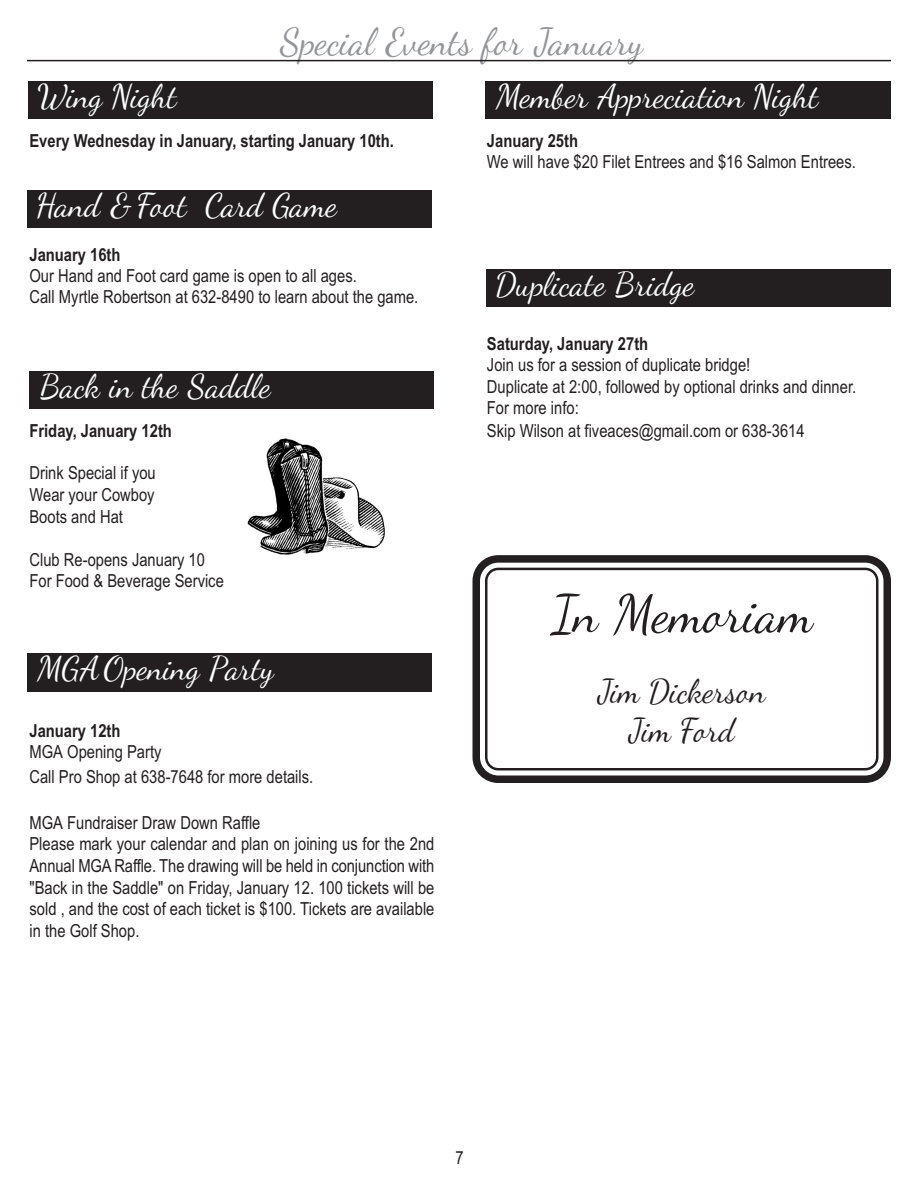
<style>
.page{position:relative;width:918px;height:1188px;background:#fff}
.page>*{position:absolute;margin:0;border:0;box-sizing:border-box;transform-origin:0 0}
.t1{font:52.5px "Dancing Script OT";color:#231f20}
.t2{font:37.5px "Dancing Script OT";color:#939598}
.t3{font:33px "Dancing Script OT";color:#fff}
.t4{font:33px/39.6px "Dancing Script OT";color:#231f20;text-align:center}
.t5{font:18px/21.6px "Arial Narrow";color:#231f20}
.t6{font:700 18px "Arial Narrow";color:#231f20}
</style>
<div class="page">
<hr style="left:27px;top:60px;width:864px;height:1px;background:#231f20">
<div style="left:28px;top:81px;width:405px;height:38px;background:#231f20"></div>
<div style="left:485px;top:81px;width:405px;height:38px;background:#231f20"></div>
<div style="left:29px;top:371px;width:405px;height:38px;background:#231f20"></div>
<div style="left:27px;top:191px;width:405px;height:37px;background:#231f20"></div>
<div style="left:27px;top:653px;width:405px;height:38px;background:#231f20"></div>
<div style="left:486px;top:269px;width:405px;height:37px;background:#231f20"></div>
<img style="left:247px;top:438px;width:138px;height:117px">
<svg style="left:472px;top:555px;width:419px;height:228px"></svg>
<svg style="left:484px;top:566px;width:396px;height:206px"></svg>
<h2 class="t2" style="left:280px;top:19px;width:365px">Special Events for January</h2>
<h3 class="t3" style="left:38px;top:76px;width:140px">Wing Night</h3>
<h3 class="t3" style="left:496px;top:76px;width:325px">Member Appreciation Night</h3>
<p class="t6" style="left:487px;top:130px;width:93px">January 25th</p>
<p class="t5" style="left:487px;top:151px;width:370px">We will have $20 Filet Entrees and $16 Salmon Entrees.</p>
<p class="t6" style="left:29px;top:130px;width:366px">Every Wednesday in January, starting January 10th.</p>
<h3 class="t3" style="left:37px;top:186px;width:302px">Hand &amp; Foot Card Game</h3>
<p class="t6" style="left:29px;top:244px;width:93px">January 16th</p>
<p class="t5" style="left:29px;top:265px;width:390px">Our Hand and Foot card game is open to all ages.<br>Call Myrtle Robertson at 632-8490 to learn about the game.</p>
<h3 class="t3" style="left:40px;top:366px;width:233px">Back in the Saddle</h3>
<p class="t6" style="left:29px;top:420px;width:144px">Friday, January 12th</p>
<p class="t5" style="left:29px;top:462px;width:128px;text-align:justify">Drink Special if you Wear your Cowboy Boots and Hat</p>
<p class="t5" style="left:29px;top:549px;width:196px">Club Re-opens January 10<br>For Food &amp; Beverage Service</p>
<h3 class="t3" style="left:37px;top:648px;width:239px">MGA Opening Party</h3>
<p class="t6" style="left:29px;top:720px;width:93px">January 12th</p>
<p class="t5" style="left:29px;top:739px;width:285px;line-height:25.3px">MGA Opening Party<br>Call Pro Shop at 638-7648 for more details.</p>
<p class="t5" style="left:29px;top:812px;width:407px">MGA Fundraiser Draw Down Raffle<br>Please mark your calendar and plan on joining us for the 2nd Annual MGARaffle. The drawing will be held in conjunction with "Back in the Saddle" on Friday, January 12. 100 tickets will be sold , and the cost of each ticket is $100. Tickets are available in the Golf Shop.</p>
<h3 class="t3" style="left:496px;top:264px;width:200px">Duplicate Bridge</h3>
<p class="t6" style="left:487px;top:333px;width:163px">Saturday, January 27th</p>
<p class="t5" style="left:487px;top:354px;width:371px">Join us for a session of duplicate bridge!<br>Duplicate at 2:00, followed by optional drinks and dinner.<br>For more info:<br>Skip Wilson at fiveaces@gmail.com or 638-3614</p>
<h1 class="t1" style="left:550px;top:582px;width:265px">In Memoriam</h1>
<h3 class="t4" style="left:597px;top:671px;width:171px">Jim Dickerson<br>Jim Ford</h3>
<p class="t5" style="left:455px;top:1147px;width:10px">7</p>
</div>
